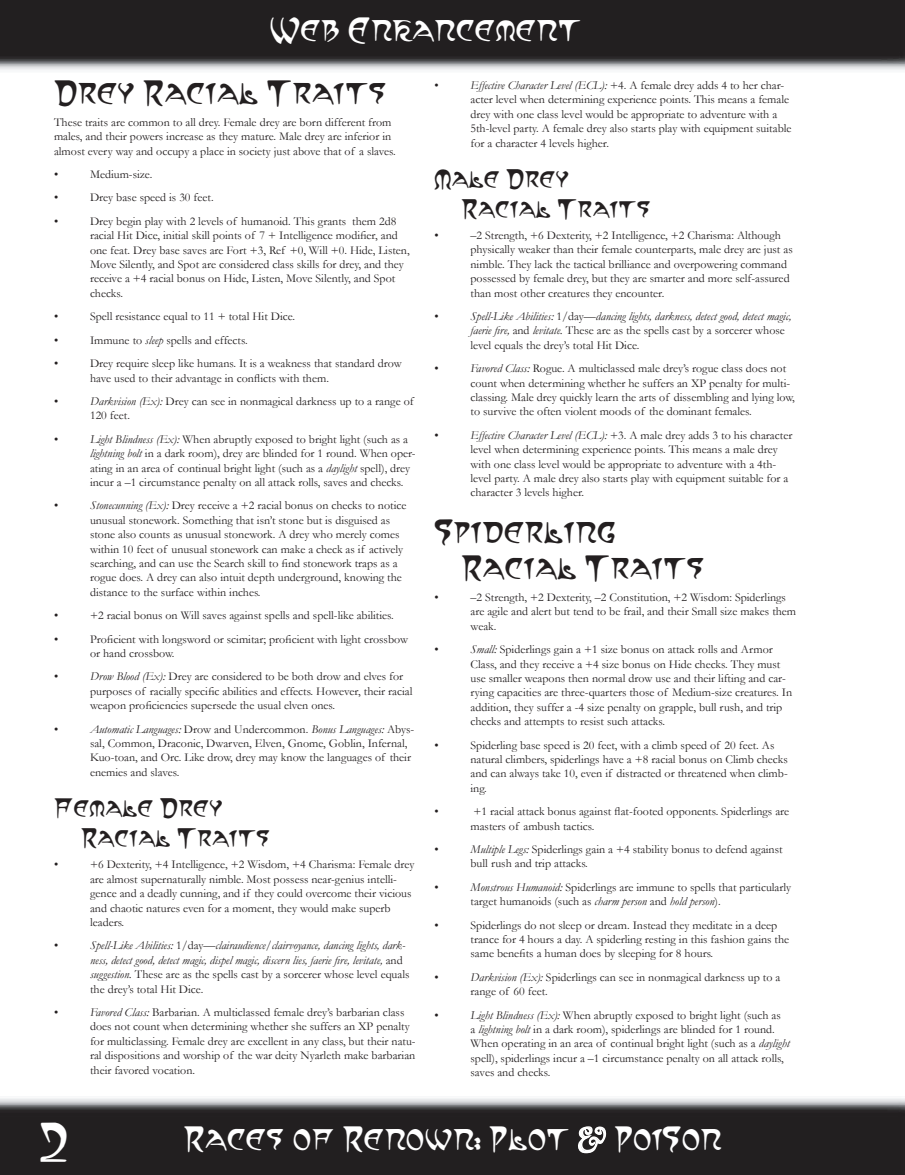
<style>
.page{position:relative;width:905px;height:1175px;background:#fff}
.page>*{position:absolute;margin:0;border:0;box-sizing:border-box;transform-origin:0 0}
.t1{font:39px "Moravia";color:#fff}
.t2{font:27px "Moravia";color:#fff}
.t3{font:27px/36px "Moravia";color:#231f20}
.t4{font:21px/30px "Moravia";color:#231f20}
.t5{font:12px/14.4px "Garamond";color:#231f20}
.t6{font:italic 12px/14.4px "Garamond";color:#231f20}
.s1{font-style:italic}
.s2{font-style:normal}
.s3{font-family:"Summerisle";font-size:43.5px}
</style>
<div class="page">
<img style="left:0;top:1098px;width:904px;height:76px">
<img style="left:0;top:0;width:904px;height:70px">
<svg style="left:577px;top:1124px;width:30px;height:30px"></svg>
<h2 class="t2" style="left:270px;top:13px;width:312px">Web Enhancement</h2>
<h2 class="t3" style="left:54px;top:75px;width:333px">Drey Racial Traits</h2>
<p class="t5" style="left:54px;top:114px;width:343px">These traits are common to all drey. Female drey are born different from males, and their powers increase as they mature. Male drey are inferior in almost every way and occupy a place in society just above that of a slaves.</p>
<p class="t5" style="left:54px;top:167px;width:6px">•</p>
<p class="t5" style="left:90px;top:167px;width:64px">Medium-size.</p>
<p class="t5" style="left:54px;top:190px;width:6px">•</p>
<p class="t5" style="left:90px;top:190px;width:125px">Drey base speed is 30 feet.</p>
<p class="t5" style="left:54px;top:213px;width:6px">•</p>
<p class="t5" style="left:90px;top:213px;width:321px">Drey begin play with 2 levels of humanoid. This grants them 2d8 racial Hit Dice, initial skill points of 7 + Intelligence modifier, and one feat. Drey base saves are Fort +3, Ref +0, Will +0. Hide, Listen, Move Silently, and Spot are considered class skills for drey, and they receive a +4 racial bonus on Hide, Listen, Move Silently, and Spot checks.</p>
<p class="t5" style="left:54px;top:309px;width:6px">•</p>
<p class="t5" style="left:90px;top:309px;width:207px">Spell resistance equal to 11 + total Hit Dice.</p>
<p class="t5" style="left:54px;top:332px;width:6px">•</p>
<p class="t5" style="left:90px;top:332px;width:159px">Immune to <span class="s1">sleep</span> spells and effects.</p>
<p class="t5" style="left:54px;top:356px;width:6px">•</p>
<p class="t5" style="left:90px;top:356px;width:313px">Drey require sleep like humans. It is a weakness that standard drow have used to their advantage in conflicts with them.</p>
<p class="t5" style="left:54px;top:393px;width:6px">•</p>
<p class="t5" style="left:90px;top:393px;width:325px"><span class="s1">Darkvision (Ex):</span> Drey can see in nonmagical darkness up to a range of<br>120 feet.</p>
<p class="t5" style="left:54px;top:431px;width:6px">•</p>
<p class="t5" style="left:90px;top:431px;width:327px"><span class="s1">Light Blindness (Ex):</span> When abruptly exposed to bright light (such as a <span class="s1">lightning bolt</span> in a dark room), drey are blinded for 1 round. When oper&shy;ating in an area of continual bright light (such as a <span class="s1">daylight</span> spell), drey incur a –1 circumstance penalty on all attack rolls, saves and checks.</p>
<p class="t5" style="left:54px;top:498px;width:6px">•</p>
<p class="t5" style="left:90px;top:498px;width:318px"><span class="s1">Stonecunning (Ex):</span> Drey receive a +2 racial bonus on checks to notice unusual stonework. Something that isn’t stone but is disguised as stone also counts as unusual stonework. A drey who merely comes within 10 feet of unusual stonework can make a check as if actively searching, and can use the Search skill to find stonework traps as a rogue does. A drey can also intuit depth underground, knowing the distance to the surface within inches.</p>
<p class="t5" style="left:54px;top:608px;width:6px">•</p>
<p class="t5" style="left:90px;top:608px;width:305px">+2 racial bonus on Will saves against spells and spell-like abilities.</p>
<p class="t5" style="left:54px;top:631px;width:6px">•</p>
<p class="t5" style="left:90px;top:631px;width:319px">Proficient with longsword or scimitar; proficient with light crossbow or hand crossbow.</p>
<p class="t5" style="left:54px;top:669px;width:6px">•</p>
<p class="t5" style="left:90px;top:669px;width:324px"><span class="s1">Drow Blood (Ex):</span> Drey are considered to be both drow and elves for purposes of racially specific abilities and effects. However, their racial weapon proficiencies supersede the usual elven ones.</p>
<p class="t5" style="left:54px;top:721px;width:6px">•</p>
<p class="t5" style="left:90px;top:721px;width:326px"><span class="s1">Automatic Languages:</span> Drow and Undercommon. <span class="s1">Bonus Languages:</span> Abys&shy;sal, Common, Draconic, Dwarven, Elven, Gnome, Goblin, Infernal, Kuo-toan, and Orc. Like drow, drey may know the languages of their enemies and slaves.</p>
<h3 class="t4" style="left:81px;top:792px;width:190px;text-indent:-27px">Female Drey<br>Racial Traits</h3>
<p class="t5" style="left:54px;top:857px;width:6px">•</p>
<p class="t5" style="left:90px;top:857px;width:326px">+6 Dexterity, +4 Intelligence, +2 Wisdom, +4 Charisma: Female drey are almost supernaturally nimble. Most possess near-genius intelli&shy;gence and a deadly cunning, and if they could overcome their vicious and chaotic natures even for a moment, they would make superb leaders.</p>
<p class="t5" style="left:54px;top:938px;width:6px">•</p>
<p class="t6" style="left:90px;top:938px;width:321px">Spell-Like Abilities: <span class="s2">1/day—</span>clairaudience/clairvoyance, dancing lights, dark&shy;ness, detect good, detect magic, dispel magic, discern lies, faerie fire, levitate, <span class="s2">and </span>suggestion. <span class="s2">These are as the spells cast by a sorcerer whose level equals the drey’s total Hit Dice.</span></p>
<p class="t5" style="left:54px;top:1004px;width:6px">•</p>
<p class="t5" style="left:90px;top:1004px;width:327px"><span class="s1">Favored Class:</span> Barbarian. A multiclassed female drey’s barbarian class does not count when determining whether she suffers an XP penalty for multiclassing. Female drey are excellent in any class, but their natu&shy;ral dispositions and worship of the war deity Nyarleth make barbarian their favored vocation.</p>
<p class="t5" style="left:434px;top:78px;width:6px">•</p>
<p class="t5" style="left:470px;top:78px;width:322px"><span class="s1">Effective Character Level (ECL):</span> +4. A female drey adds 4 to her char&shy;acter level when determining experience points. This means a female drey with one class level would be appropriate to adventure with a 5th-level party. A female drey also starts play with equipment suitable for a character 4 levels higher.</p>
<h3 class="t4" style="left:461px;top:163px;width:190px;text-indent:-27px">Male Drey<br>Racial Traits</h3>
<p class="t5" style="left:434px;top:228px;width:6px">•</p>
<p class="t5" style="left:470px;top:228px;width:324px">–2 Strength, +6 Dexterity, +2 Intelligence, +2 Charisma: Although physically weaker than their female counterparts, male drey are just as nimble. They lack the tactical brilliance and overpowering command possessed by female drey, but they are smarter and more self-assured than most other creatures they encounter.</p>
<p class="t5" style="left:434px;top:309px;width:6px">•</p>
<p class="t6" style="left:470px;top:309px;width:322px">Spell-Like Abilities: <span class="s2">1/day—</span>dancing lights, darkness, detect good, detect magic, faerie fire, <span class="s2">and</span> levitate. <span class="s2">These are as the spells cast by a sorcerer whose level equals the drey’s total Hit Dice.</span></p>
<p class="t5" style="left:434px;top:361px;width:6px">•</p>
<p class="t5" style="left:470px;top:361px;width:326px"><span class="s1">Favored Class:</span> Rogue. A multiclassed male drey’s rogue class does not count when determining whether he suffers an XP penalty for multi&shy;classing. Male drey quickly learn the arts of dissembling and lying low, to survive the often violent moods of the dominant females.</p>
<p class="t5" style="left:434px;top:427px;width:6px">•</p>
<p class="t5" style="left:470px;top:427px;width:323px"><span class="s1">Effective Character Level (ECL):</span> +3. A male drey adds 3 to his character level when determining experience points. This means a male drey with one class level would be appropriate to adventure with a 4th&shy;level party. A male drey also starts play with equipment suitable for a character 3 levels higher.</p>
<h2 class="t3" style="left:461px;top:513px;width:244px;text-indent:-27px">Spiderling<br>Racial Traits</h2>
<p class="t5" style="left:434px;top:589px;width:6px">•</p>
<p class="t5" style="left:470px;top:589px;width:327px">–2 Strength, +2 Dexterity, –2 Constitution, +2 Wisdom: Spiderlings are agile and alert but tend to be frail, and their Small size makes them weak.</p>
<p class="t5" style="left:434px;top:642px;width:6px">•</p>
<p class="t5" style="left:470px;top:642px;width:323px"><span class="s1">Small:</span> Spiderlings gain a +1 size bonus on attack rolls and Armor Class, and they receive a +4 size bonus on Hide checks. They must use smaller weapons then normal drow use and their lifting and car&shy;rying capacities are three-quarters those of Medium-size creatures. In addition, they suffer a -4 size penalty on grapple, bull rush, and trip checks and attempts to resist such attacks.</p>
<p class="t5" style="left:434px;top:737px;width:6px">•</p>
<p class="t5" style="left:470px;top:737px;width:319px">Spiderling base speed is 20 feet, with a climb speed of 20 feet. As natural climbers, spiderlings have a +8 racial bonus on Climb checks and can always take 10, even if distracted or threatened when climb&shy;ing.</p>
<p class="t5" style="left:434px;top:804px;width:6px">•</p>
<p class="t5" style="left:470px;top:804px;width:320px">+1 racial attack bonus against flat-footed opponents. Spiderlings are masters of ambush tactics.</p>
<p class="t5" style="left:434px;top:841px;width:6px">•</p>
<p class="t5" style="left:470px;top:841px;width:313px"><span class="s1">Multiple Legs:</span> Spiderlings gain a +4 stability bonus to defend against bull rush and trip attacks.</p>
<p class="t5" style="left:434px;top:879px;width:6px">•</p>
<p class="t5" style="left:470px;top:879px;width:322px"><span class="s1">Monstrous Humanoid:</span> Spiderlings are immune to spells that particularly target humanoids (such as <span class="s1">charm person</span> and <span class="s1">hold person</span>).</p>
<p class="t5" style="left:434px;top:917px;width:6px">•</p>
<p class="t5" style="left:470px;top:917px;width:320px">Spiderlings do not sleep or dream. Instead they meditate in a deep trance for 4 hours a day. A spiderling resting in this fashion gains the same benefits a human does by sleeping for 8 hours.</p>
<p class="t5" style="left:434px;top:969px;width:6px">•</p>
<p class="t5" style="left:470px;top:969px;width:311px"><span class="s1">Darkvision (Ex):</span> Spiderlings can see in nonmagical darkness up to a range of 60 feet.</p>
<p class="t5" style="left:434px;top:1007px;width:6px">•</p>
<p class="t5" style="left:470px;top:1007px;width:321px"><span class="s1">Light Blindness (Ex):</span> When abruptly exposed to bright light (such as<br>a <span class="s1">lightning bolt</span> in a dark room), spiderlings are blinded for 1 round.<br>When operating in an area of continual bright light (such as a <span class="s1">daylight </span>spell), spiderlings incur a –1 circumstance penalty on all attack rolls, saves and checks.</p>
<h1 class="t1" style="left:40px;top:1115px;width:31px">2</h1>
<h2 class="t2" style="left:184px;top:1121px;width:539px">Races of Renown: Plot <span class="s3">&amp;</span> PoiSon</h2>
</div>
